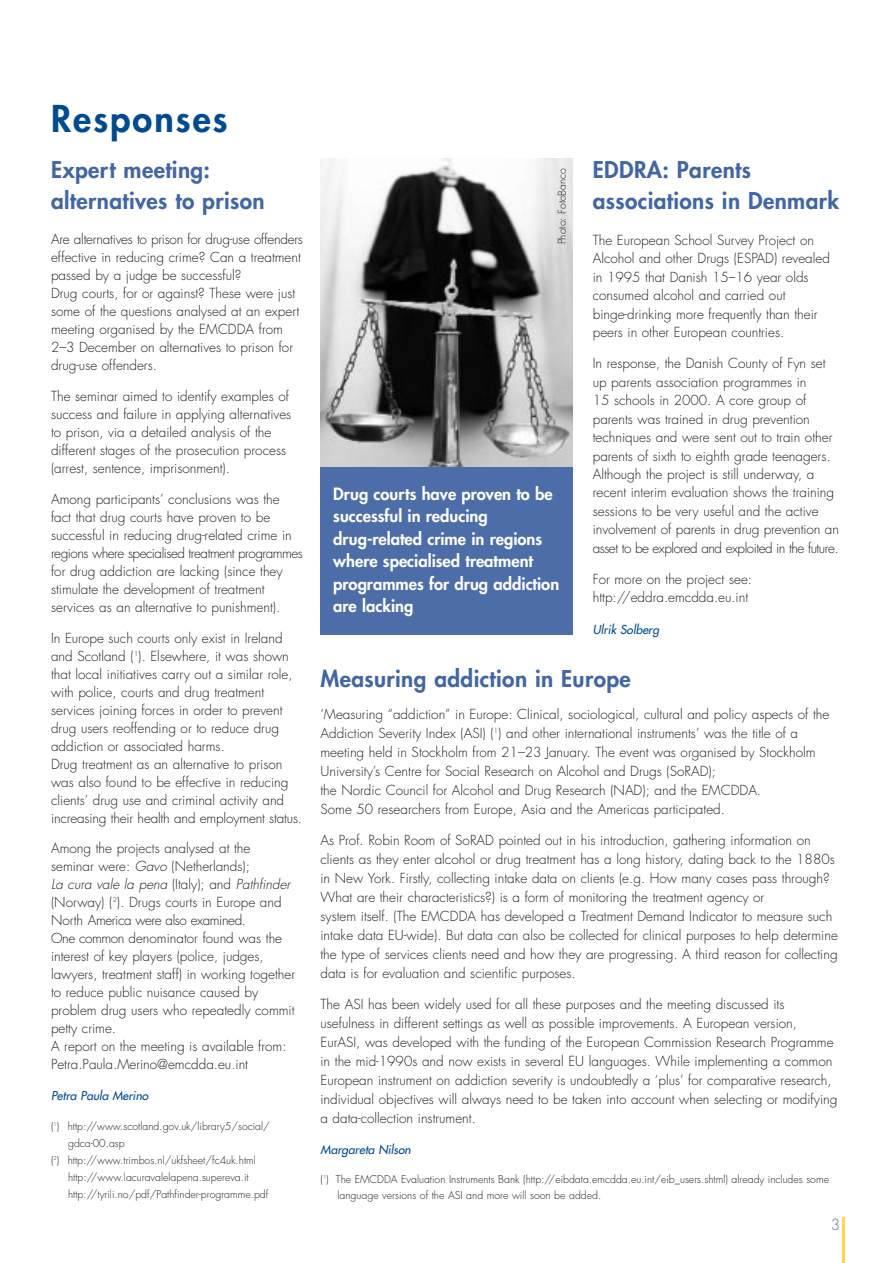
<style>
.page{position:relative;width:893px;height:1263px;background:#fff}
.page>*{position:absolute;margin:0;border:0;box-sizing:border-box;transform-origin:0 0}
.t1{font:800 36px "Futura";letter-spacing:.06em;color:#004a8f}
.t2{font:800 22.5px/31.5px "Futura";letter-spacing:.015em;color:#4166a3}
.t3{font:800 16.5px/22.5px "Futura";color:#fff}
.t4{font:300 15px "Futura";color:#4c6da8}
.t5{font:300 13.5px/18px "Futura";color:#231f20}
.t6{font:italic 12px "Futura";color:#004a8f}
.t7{font:300 10.5px/15.9px "Futura";color:#231f20}
.s1{font-style:italic}
</style>
<div class="page">
<img style="left:320px;top:159px;width:253px;height:308px">
<hr style="left:842px;top:1218px;width:2px;height:45px;background:#ffd74f">
<div style="left:320px;top:467px;width:253px;height:168px;background:#4c6da8"></div>
<h1 class="t1" style="left:51px;top:101px;width:178px">Responses</h1>
<h2 class="t2" style="left:51px;top:156px;width:215px">Expert meeting: alternatives to prison</h2>
<p class="t5" style="left:51px;top:232px;width:253px">Are alternatives to prison for drug-use offenders effective in reducing crime? Can a treatment passed by a judge be successful?<br>Drug courts, for or against? These were just some of the questions analysed at an expert meeting organised by the EMCDDA from 2–3 December on alternatives to prison for drug-use offenders.</p>
<p class="t5" style="left:51px;top:388px;width:242px">The seminar aimed to identify examples of success and failure in applying alternatives to prison, via a detailed analysis of the different stages of the prosecution process (arrest, sentence, imprisonment).</p>
<p class="t5" style="left:51px;top:491px;width:253px">Among participants’ conclusions was the fact that drug courts have proven to be successful in reducing drug-related crime in regions where specialised treatment programmes for drug addiction are lacking (since they stimulate the development of treatment services as an alternative to punishment).</p>
<p class="t5" style="left:51px;top:630px;width:252px">In Europe such courts only exist in Ireland and Scotland (<sup>1</sup>). Elsewhere, it was shown that local initiatives carry out a similar role, with police, courts and drug treatment services joining forces in order to prevent drug users reoffending or to reduce drug addiction or associated harms.<br>Drug treatment as an alternative to prison was also found to be effective in reducing clients’ drug use and criminal activity and increasing their health and employment status.</p>
<p class="t5" style="left:51px;top:841px;width:245px">Among the projects analysed at the seminar were: <span class="s1">Gavo</span> (Netherlands);<br><span class="s1">La cura vale la pena</span> (Italy); and <span class="s1">Pathfinder </span>(Norway) (<sup>2</sup>). Drugs courts in Europe and North America were also examined.<br>One common denominator found was the interest of key players (police, judges, lawyers, treatment staff) in working together to reduce public nuisance caused by problem drug users who repeatedly commit petty crime.<br>A report on the meeting is available from:<br>Petra.Paula.Merino@emcdda.eu.int</p>
<p class="t6" style="left:51px;top:1090px;width:99px">Petra Paula Merino</p>
<p class="t7" style="left:51px;top:1119px;width:220px">(<sup>1</sup>) http://www.scotland.gov.uk/library5/social/</p>
<p class="t7" style="left:68px;top:1136px;width:58px">gdca-00.asp</p>
<p class="t7" style="left:51px;top:1153px;width:206px">(<sup>2</sup>) http://www.trimbos.nl/ukfsheet/fc4uk.html</p>
<p class="t7" style="left:68px;top:1170px;width:182px">http://www.lacuravalelapena.supereva.it</p>
<p class="t7" style="left:68px;top:1188px;width:202px">http://tyrili.no/pdf/Pathfinder-programme.pdf</p>
<p class="t7" style="left:555px;top:244px;width:78px;rotate:-90deg">Photo: FotoBanco</p>
<p class="t3" style="left:333px;top:484px;width:227px">Drug courts have proven to be successful in reducing drug-related crime in regions where specialised treatment programmes for drug addiction are lacking</p>
<h2 class="t2" style="left:592px;top:156px;width:248px">EDDRA: Parents associations in Denmark</h2>
<p class="t5" style="left:592px;top:232px;width:239px;line-height:18.5px">The European School Survey Project on Alcohol and other Drugs (ESPAD) revealed in 1995 that Danish 15–16 year olds consumed alcohol and carried out binge-drinking more frequently than their peers in other European countries.</p>
<p class="t5" style="left:592px;top:355px;width:248px;line-height:18.5px">In response, the Danish County of Fyn set up parents association programmes in<br>15 schools in 2000. A core group of parents was trained in drug prevention techniques and were sent out to train other parents of sixth to eighth grade teenagers.<br>Although the project is still underway, a recent interim evaluation shows the training sessions to be very useful and the active involvement of parents in drug prevention an asset to be explored and exploited in the future.</p>
<p class="t5" style="left:592px;top:571px;width:161px;line-height:18.5px">For more on the project see: http://eddra.emcdda.eu.int</p>
<p class="t6" style="left:592px;top:623px;width:68px">Ulrik Solberg</p>
<h2 class="t2" style="left:320px;top:665px;width:312px">Measuring addiction in Europe</h2>
<p class="t5" style="left:320px;top:706px;width:510px;line-height:18.9px">‘Measuring “addiction” in Europe: Clinical, sociological, cultural and policy aspects of the Addiction Severity Index (ASI) (<sup>1</sup>) and other international instruments’ was the title of a meeting held in Stockholm from 21–23 January. The event was organised by Stockholm University’s Centre for Social Research on Alcohol and Drugs (SoRAD);<br>the Nordic Council for Alcohol and Drug Research (NAD); and the EMCDDA.<br>Some 50 researchers from Europe, Asia and the Americas participated.</p>
<p class="t5" style="left:320px;top:832px;width:519px;line-height:18.9px">As Prof. Robin Room of SoRAD pointed out in his introduction, gathering information on clients as they enter alcohol or drug treatment has a long history, dating back to the 1880s in New York. Firstly, collecting intake data on clients (e.g. How many cases pass through?<br>What are their characteristics?) is a form of monitoring the treatment agency or<br>system itself. (The EMCDDA has developed a Treatment Demand Indicator to measure such intake data EU-wide). But data can also be collected for clinical purposes to help determine the type of services clients need and how they are progressing. A third reason for collecting data is for evaluation and scientific purposes.</p>
<p class="t5" style="left:320px;top:996px;width:518px;line-height:18.9px">The ASI has been widely used for all these purposes and the meeting discussed its usefulness in different settings as well as possible improvements. A European version, EurASI, was developed with the funding of the European Commission Research Programme in the mid-1990s and now exists in several EU languages. While implementing a common European instrument on addiction severity is undoubtedly a ‘plus’ for comparative research, individual objectives will always need to be taken into account when selecting or modifying a data-collection instrument.</p>
<p class="t6" style="left:320px;top:1144px;width:92px">Margareta Nilson</p>
<p class="t7" style="left:337px;top:1172px;width:493px;text-indent:-17px">(<sup>1</sup>) The EMCDDA Evaluation Instruments Bank (http://eibdata.emcdda.eu.int/eib_users.shtml) already includes some language versions of the ASI and more will soon be added.</p>
<p class="t4" style="left:830px;top:1217px;width:11px">3</p>
</div>
